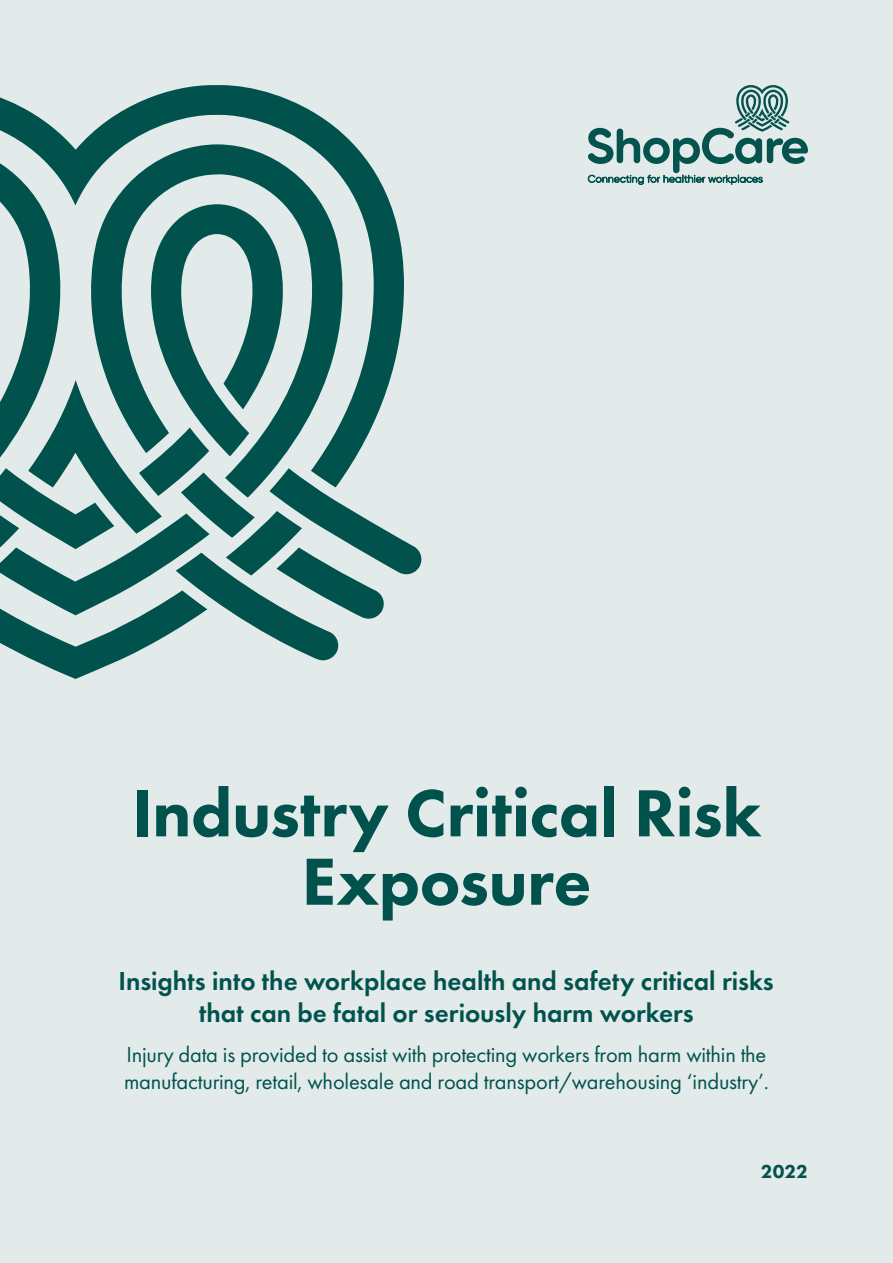
<style>
.page{position:relative;width:893px;height:1263px;background:#e2ebea}
.page>*{position:absolute;margin:0;border:0;box-sizing:border-box;transform-origin:0 0}
.t1{font:800 69px/68.4px "Futura PT";letter-spacing:-.005em;color:#01524d;text-align:center}
.t2{font:600 27px/31.5px "Futura PT";color:#01524d;text-align:center}
.t3{font:22.5px/27px "Futura PT";letter-spacing:-.01em;color:#01524d}
.t4{font:800 19.5px "Futura PT";color:#01524d}
</style>
<div class="page">
<svg style="left:587px;top:85px;width:221px;height:100px"></svg>
<svg style="left:0;top:85px;width:352px;height:58px"></svg>
<svg style="left:0;top:143px;width:422px;height:536px"></svg>
<h1 class="t1" style="left:132px;top:778px;width:631px">Industry Critical Risk<br>Exposure</h1>
<p class="t2" style="left:119px;top:965px;width:657px">Insights into the workplace health and safety critical risks that can be fatal or seriously harm workers</p>
<p class="t3" style="left:124px;top:1040px;width:646px">Injury data is provided to assist with protecting workers from harm within the manufacturing, retail, wholesale and road transport/warehousing ‘industry’.</p>
<p class="t4" style="left:761px;top:1159px;width:48px">2022</p>
</div>
